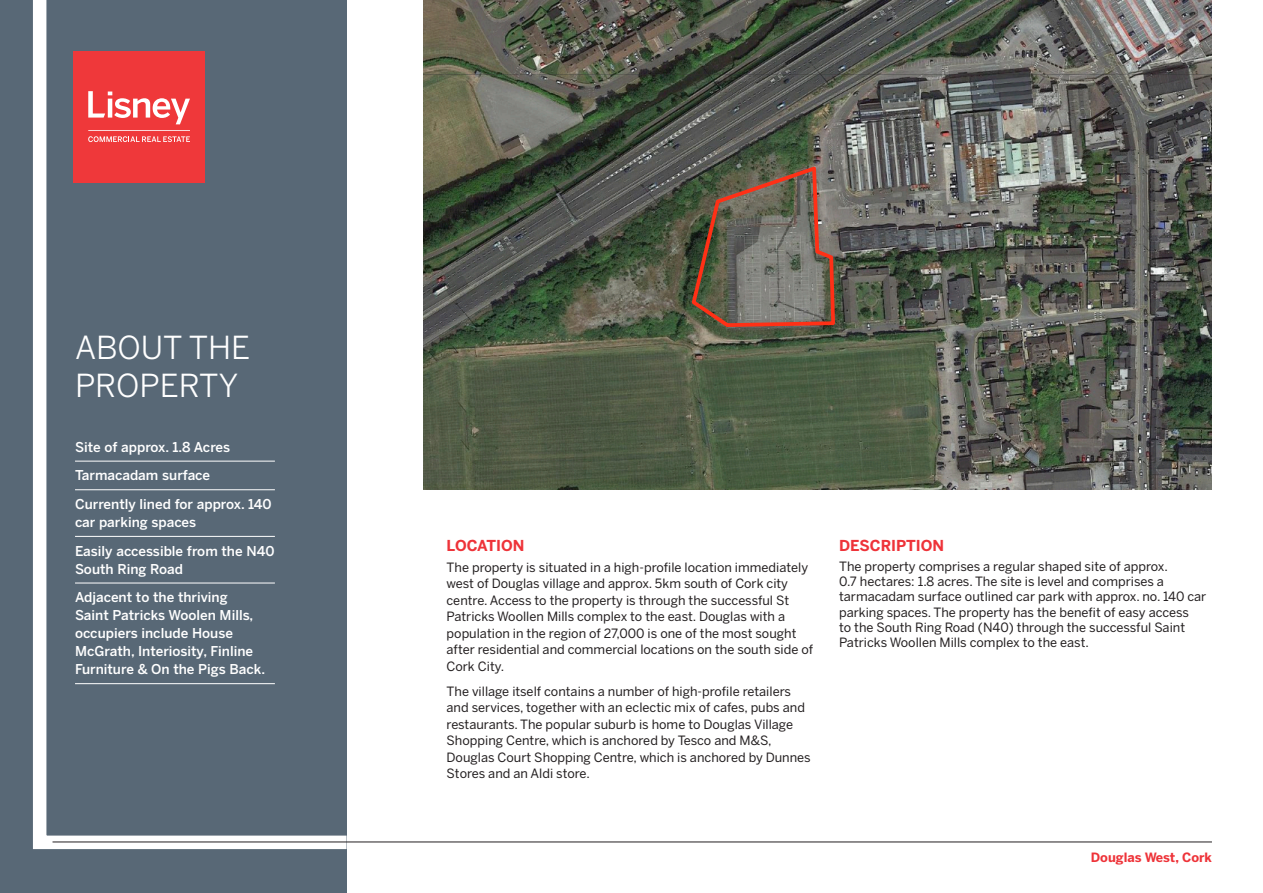
<style>
.page{position:relative;width:1263px;height:893px;background:#fff}
.page>*{position:absolute;margin:0;border:0;box-sizing:border-box;transform-origin:0 0}
.t1{font:31.5px/37.5px "Benton Sans";color:#fff}
.t2{font:700 15px "Benton Sans";color:#ee3339}
.t3{font:500 13.5px/28.7px "Benton Sans";color:#fff}
.t4{font:12.75px/16.5px "Benton Sans";color:#231f20}
.t5{font:700 12.75px "Benton Sans";color:#ee3339}
</style>
<div class="page">
<div style="left:0;top:0;width:347px;height:893px;background:#586876"></div>
<svg style="left:33px;top:0;width:327px;height:850px"></svg>
<img style="left:424px;top:0;width:788px;height:490px">
<svg style="left:689px;top:163px;width:148px;height:166px"></svg>
<div style="left:74px;top:51px;width:131px;height:131px;background:#ef383a"></div>
<svg style="left:88px;top:130px;width:102px;height:12px"></svg>
<svg style="left:88px;top:91px;width:102px;height:33px"></svg>
<hr style="left:75px;top:461px;width:200px;height:1px;background:#fff">
<hr style="left:75px;top:489px;width:200px;height:1px;background:#fff">
<hr style="left:75px;top:536px;width:200px;height:1px;background:#fff">
<hr style="left:75px;top:583px;width:200px;height:1px;background:#fff">
<hr style="left:75px;top:683px;width:200px;height:1px;background:#fff">
<hr style="left:53px;top:842px;width:1159px;height:1px;background:#231f20">
<h1 class="t1" style="left:75px;top:329px;width:177px">ABOUT THE<br>PROPERTY</h1>
<p class="t3" style="left:75px;top:432px;width:198px">Site of approx. 1.8 Acres<br>Tarmacadam surface<br>Currently lined for approx. 140</p>
<p class="t3" style="left:75px;top:508px;width:201px">car parking spaces<br>Easily accessible from the N40</p>
<p class="t3" style="left:75px;top:554px;width:154px">South Ring Road<br>Adjacent to the thriving</p>
<p class="t3" style="left:75px;top:606px;width:192px;line-height:18px">Saint Patricks Woolen Mills, occupiers include House<br>McGrath, Interiosity, Finline<br>Furniture &amp; On the Pigs Back.</p>
<p class="t2" style="left:447px;top:536px;width:79px">LOCATION</p>
<p class="t4" style="left:447px;top:559px;width:368px">The property is situated in a high-profile location immediately west of Douglas village and approx. 5km south of Cork city centre. Access to the property is through the successful St Patricks Woollen Mills complex to the east. Douglas with a population in the region of 27,000 is one of the most sought after residential and commercial locations on the south side of Cork City.</p>
<p class="t4" style="left:447px;top:683px;width:366px">The village itself contains a number of high-profile retailers and services, together with an eclectic mix of cafes, pubs and restaurants. The popular suburb is home to Douglas Village Shopping Centre, which is anchored by Tesco and M&amp;S, Douglas Court Shopping Centre, which is anchored by Dunnes Stores and an Aldi store.</p>
<p class="t2" style="left:839px;top:536px;width:106px">DESCRIPTION</p>
<p class="t4" style="left:839px;top:559px;width:369px;line-height:15.3px">The property comprises a regular shaped site of approx.<br>0.7 hectares: 1.8 acres. The site is level and comprises a tarmacadam surface outlined car park with approx. no. 140 car parking spaces. The property has the benefit of easy access<br>to the South Ring Road (N40) through the successful Saint Patricks Woollen Mills complex to the east.</p>
<p class="t5" style="left:1091px;top:849px;width:123px">Douglas West, Cork</p>
</div>
